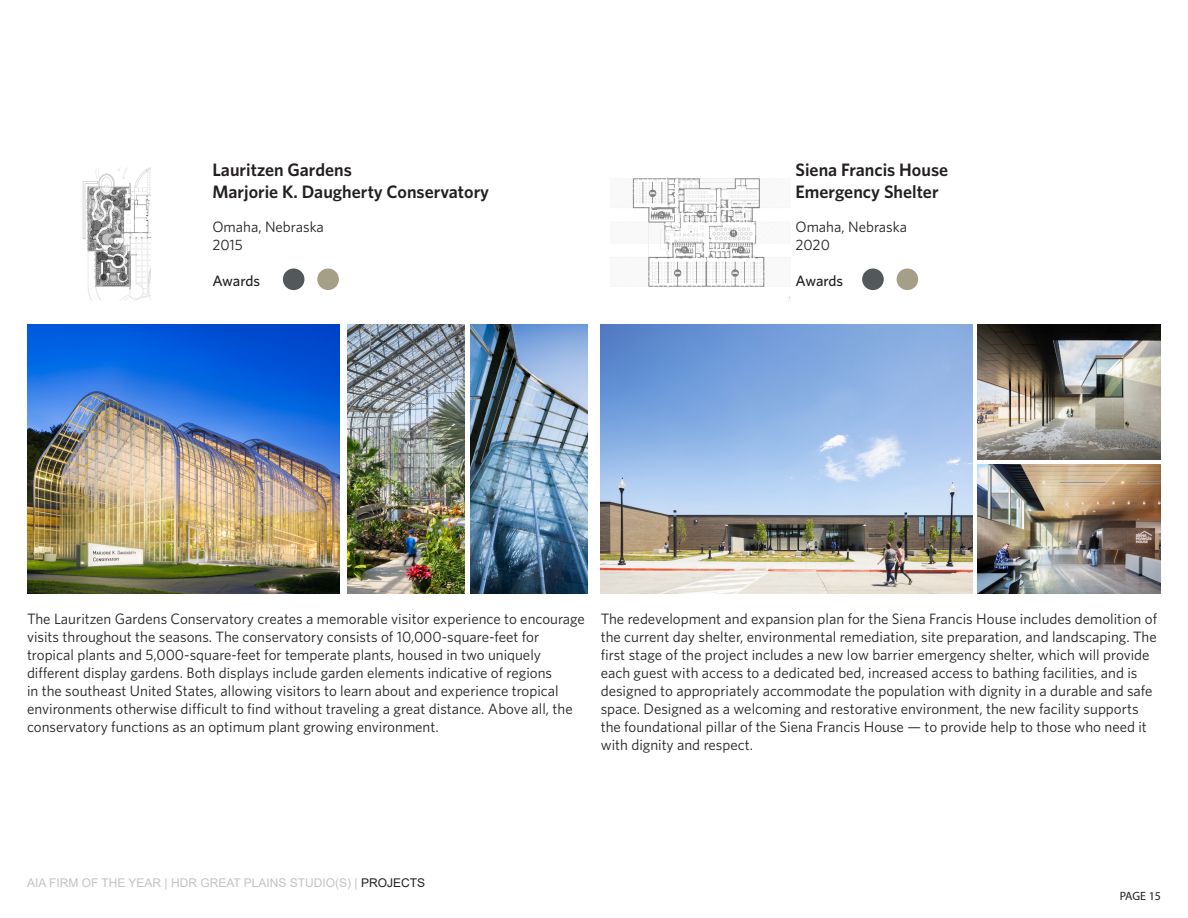
<style>
.page{position:relative;width:1188px;height:918px;background:#fff}
.page>*{position:absolute;margin:0;border:0;box-sizing:border-box;transform-origin:0 0}
.t1{font:600 18px "Whitney";color:#231f20}
.t2{font:15px/18px "Whitney";color:#231f20}
.t3{font:500 15px "Whitney";letter-spacing:-.015em;color:#231f20}
.t4{font:12px "Arial";color:#c3c3c3}
.t5{font:12px "Myriad Pro";letter-spacing:-.005em;color:#231f20}
.s1{color:#231f20}
</style>
<div class="page">
<div style="left:862px;top:268px;width:22px;height:22px;background:#53595b;border-radius:50%"></div>
<div style="left:283px;top:268px;width:21px;height:22px;background:#53595b;border-radius:50%"></div>
<div style="left:897px;top:268px;width:21px;height:22px;background:#a69f88;border-radius:50%"></div>
<div style="left:317px;top:268px;width:22px;height:22px;background:#a69f88;border-radius:50%"></div>
<img style="left:82px;top:167px;width:69px;height:134px">
<img style="left:27px;top:325px;width:312px;height:268px">
<img style="left:348px;top:325px;width:116px;height:268px">
<img style="left:471px;top:325px;width:116px;height:268px">
<img style="left:601px;top:325px;width:371px;height:268px">
<img style="left:978px;top:325px;width:183px;height:134px">
<img style="left:978px;top:465px;width:183px;height:128px">
<img style="left:610px;top:177px;width:180px;height:124px">
<p class="t1" style="left:212px;top:158px;width:141px">Lauritzen Gardens</p>
<p class="t1" style="left:212px;top:180px;width:278px">Marjorie K. Daugherty Conservatory</p>
<p class="t2" style="left:212px;top:217px;width:113px">Omaha, Nebraska</p>
<p class="t2" style="left:212px;top:235px;width:32px">2015</p>
<p class="t3" style="left:212px;top:270px;width:49px">Awards</p>
<p class="t1" style="left:796px;top:158px;width:154px">Siena Francis House</p>
<p class="t1" style="left:796px;top:180px;width:145px">Emergency Shelter</p>
<p class="t2" style="left:796px;top:217px;width:113px">Omaha, Nebraska</p>
<p class="t2" style="left:796px;top:235px;width:36px">2020</p>
<p class="t3" style="left:796px;top:270px;width:49px">Awards</p>
<p class="t2" style="left:27px;top:609px;width:559px">The Lauritzen Gardens Conservatory creates a memorable visitor experience to encourage visits throughout the seasons. The conservatory consists of 10,000-square-feet for tropical plants and 5,000-square-feet for temperate plants, housed in two uniquely different display gardens. Both displays include garden elements indicative of regions<br>in the southeast United States, allowing visitors to learn about and experience tropical environments otherwise difficult to find without traveling a great distance. Above all, the conservatory functions as an optimum plant growing environment.</p>
<p class="t2" style="left:601px;top:609px;width:558px">The redevelopment and expansion plan for the Siena Francis House includes demolition of the current day shelter, environmental remediation, site preparation, and landscaping. The first stage of the project includes a new low barrier emergency shelter, which will provide each guest with access to a dedicated bed, increased access to bathing facilities, and is designed to appropriately accommodate the population with dignity in a durable and safe space. Designed as a welcoming and restorative environment, the new facility supports the foundational pillar of the Siena Francis House — to provide help to those who need it with dignity and respect.</p>
<p class="t4" style="left:27px;top:874px;width:400px">AIA FIRM OF THE YEAR | HDR GREAT PLAINS STUDIO(S) | <span class="s1">PROJECTS</span></p>
<p class="t5" style="left:1120px;top:889px;width:43px">PAGE 15</p>
</div>
